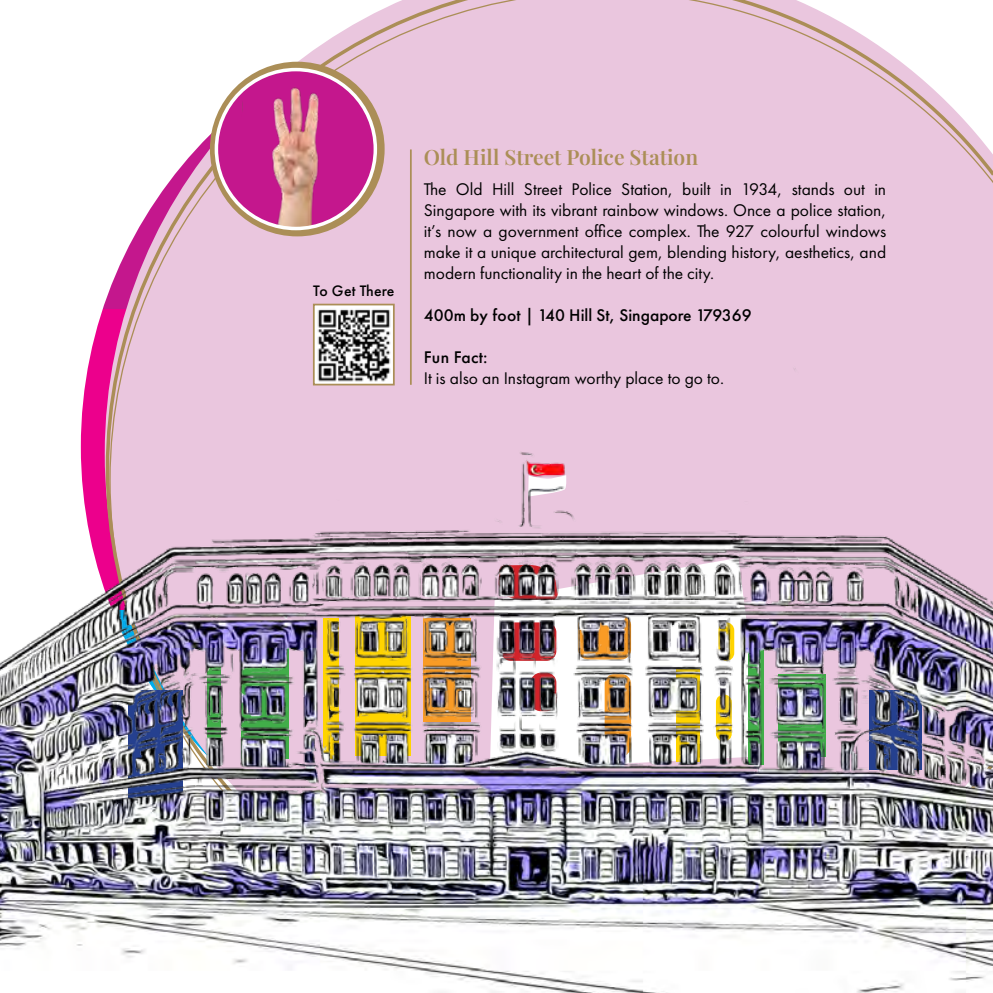
<style>
.page{position:relative;width:993px;height:993px;background:#fff}
.page>*{position:absolute;margin:0;border:0;box-sizing:border-box;transform-origin:0 0}
.t1{font:21px "Playfair Display";color:#ab8e57}
.t2{font:17.5px/21px "Futura PT";color:#000;text-align:justify}
.t3{font:500 17.5px "Futura PT";color:#000}
.t4{font:500 15.75px "Futura PT";letter-spacing:.005em;color:#000}
</style>
<div class="page">
<svg style="left:104px;top:0;width:888px;height:327px"></svg>
<img style="left:339px;top:73px;width:13px;height:155px">
<div style="left:210px;top:62px;width:174px;height:174px;border:16px solid #ab8e57;border-radius:50%"></div>
<div style="left:216px;top:70px;width:159px;height:158px;background:#c4178d;border-radius:50%"></div>
<img style="left:242px;top:73px;width:97px;height:155px">
<div style="left:214px;top:68px;width:163px;height:162px;border:4px solid #fff;border-radius:50%"></div>
<img style="left:0;top:327px;width:992px;height:665px">
<hr style="left:410px;top:149px;width:1px;height:235px;background:#ab8e57">
<img style="left:316px;top:306px;width:75px;height:76px">
<div style="left:313px;top:303px;width:81px;height:82px;border:2px solid #ab8e57"></div>
<p class="t4" style="left:313px;top:281px;width:83px">To Get There</p>
<p class="t1" style="left:423px;top:141px;width:276px">Old Hill Street Police Station</p>
<p class="t2" style="left:423px;top:178px;width:464px">The Old Hill Street Police Station, built in 1934, stands out in Singapore with its vibrant rainbow windows. Once a police station, it’s now a government office complex. The 927 colourful windows make it a unique architectural gem, blending history, aesthetics, and modern functionality in the heart of the city.</p>
<p class="t3" style="left:423px;top:304px;width:329px">400m by foot | 140 Hill St, Singapore 179369</p>
<p class="t3" style="left:423px;top:346px;width:65px">Fun Fact:</p>
<p class="t2" style="left:423px;top:367px;width:301px">It is also an Instagram worthy place to go to.</p>
</div>
